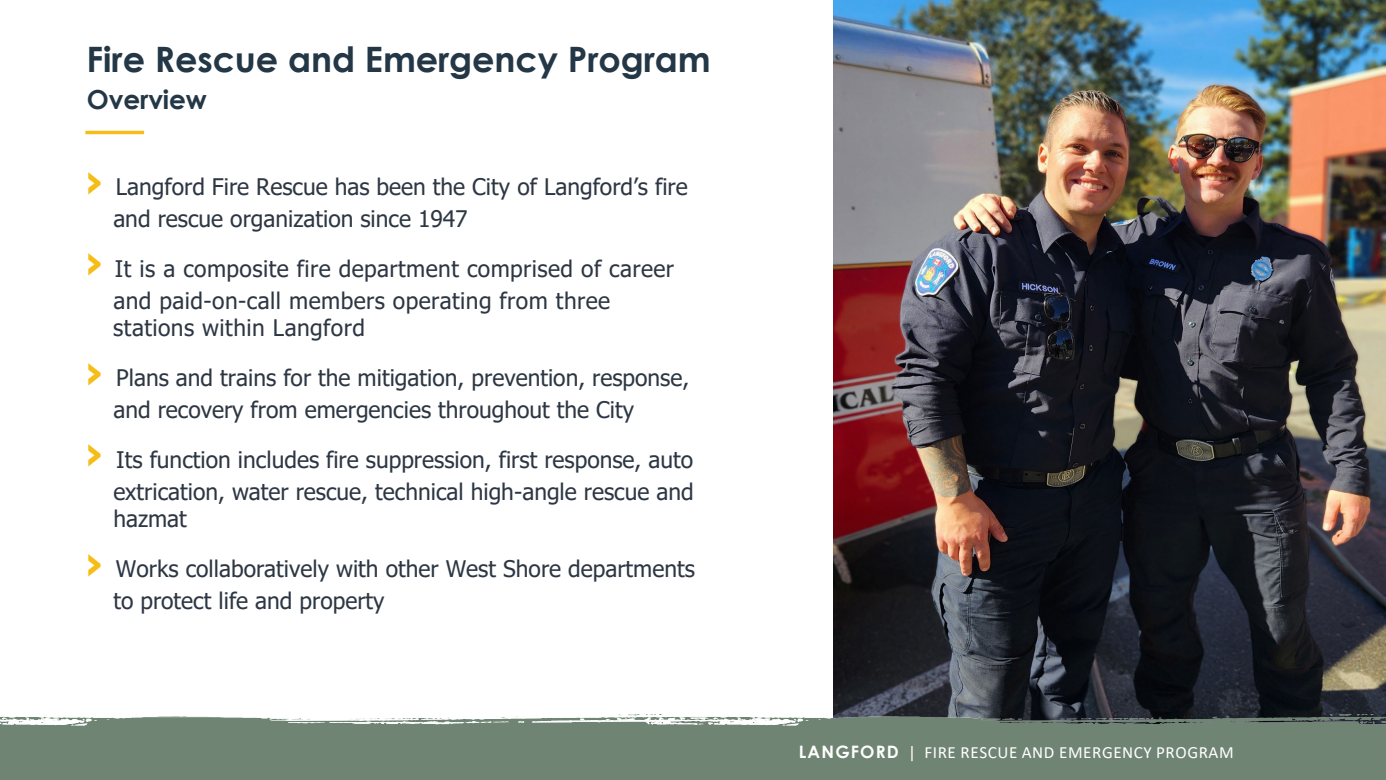
<style>
.page{position:relative;width:1386px;height:780px;background:#fff}
.page>*{position:absolute;margin:0;border:0;box-sizing:border-box;transform-origin:0 0}
.t1{font:700 35px "Century Gothic";letter-spacing:-.005em;color:#233746}
.t2{font:700 26.25px "Century Gothic";letter-spacing:-.005em;color:#233746}
.t3{font:22.75px/31.8px "Tahoma";color:#2d3743}
.t4{font:22.75px/31.8px "Tahoma";letter-spacing:.02em;color:#2d3743}
.t5{font:17.15px "Calibri";letter-spacing:.03em;color:#fff}
.s1{font-weight:700;font-size:44.62px;color:#f6bd17}
.s2{font-family:"Century Gothic";font-weight:700}
</style>
<div class="page">
<img style="left:833px;top:0;width:552px;height:714px">
<hr style="left:85px;top:131px;width:59px;height:3px;background:#f6bd17">
<img style="left:0;top:714px;width:1385px;height:65px">
<h2 class="t1" style="left:87px;top:32px;width:625px">Fire Rescue and Emergency Program</h2>
<p class="t2" style="left:87px;top:80px;width:122px">Overview</p>
<p class="t3" style="left:113px;top:172px;width:576px;text-indent:-29px"><span class="s1">›</span> Langford Fire Rescue has been the City of Langford’s fire and rescue organization since 1947</p>
<p class="t4" style="left:113px;top:254px;width:562px;text-indent:-29px"><span class="s1">›</span> It is a composite fire department comprised of career and paid-on-call members operating from three</p>
<p class="t4" style="left:113px;top:313px;width:253px">stations within Langford</p>
<p class="t3" style="left:113px;top:363px;width:577px;text-indent:-29px"><span class="s1">›</span> Plans and trains for the mitigation, prevention, response, and recovery from emergencies throughout the City</p>
<p class="t3" style="left:84px;top:444px;width:610px;text-align:right"><span class="s1">›</span> Its function includes fire suppression, first response, auto extrication, water rescue, technical high-angle rescue and</p>
<p class="t3" style="left:113px;top:504px;width:75px">hazmat</p>
<p class="t3" style="left:113px;top:553px;width:583px;text-indent:-29px"><span class="s1">›</span> Works collaboratively with other West Shore departments to protect life and property</p>
<p class="t5" style="left:798px;top:740px;width:436px"><span class="s2">LANGFORD</span> | FIRE RESCUE AND EMERGENCY PROGRAM</p>
</div>
